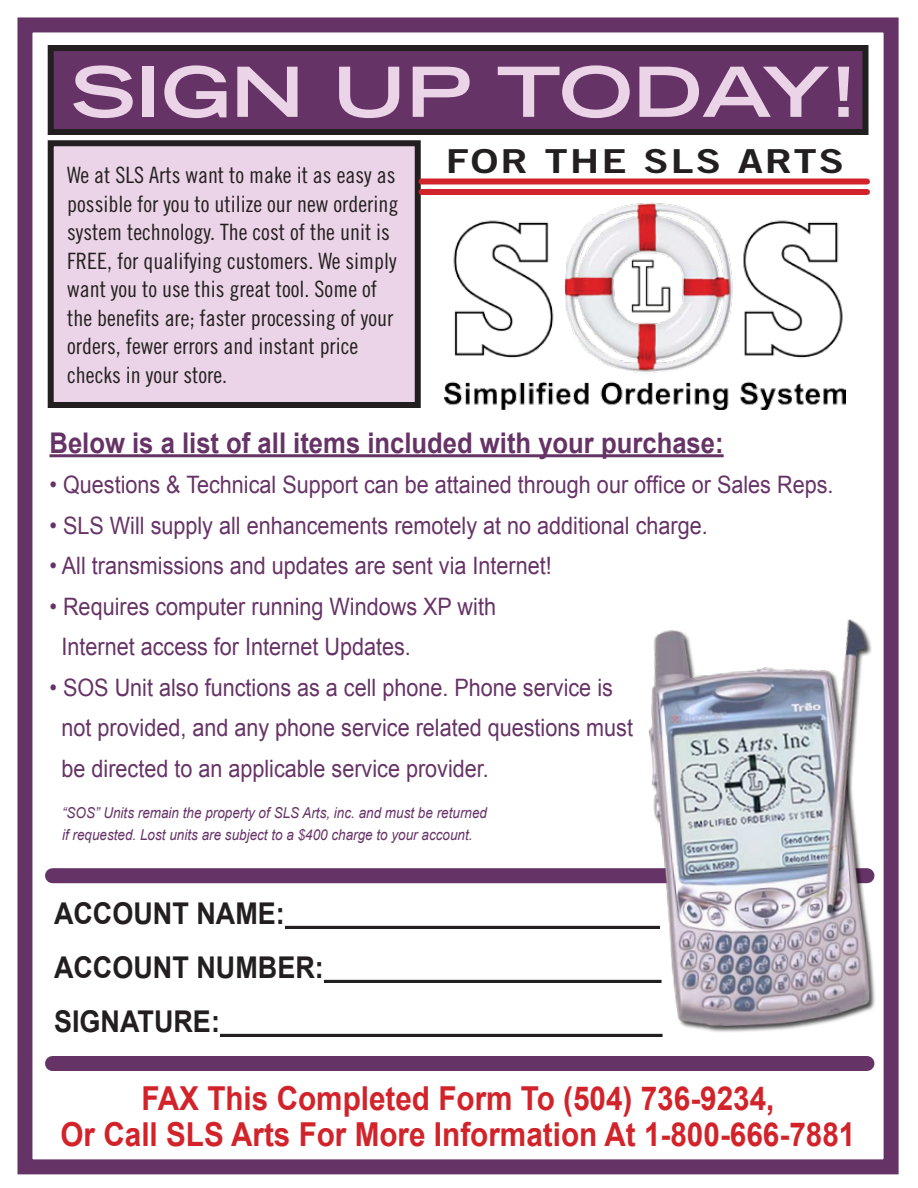
<style>
.page{position:relative;width:918px;height:1188px;background:#fff}
.page>*{position:absolute;margin:0;border:0;box-sizing:border-box;transform-origin:0 0}
.t1{font:700 expanded 69px "Trade Gothic LH";color:#ebd4e7;scale:1.13 1}
.t2{font:700 33px/36px "Arial";color:#d2232a;text-align:center;scale:.9 1}
.t3{font:33px "Trade Gothic Bold Two";letter-spacing:.05em;color:#231f20;scale:1.25 1}
.t4{font:700 30px/54px "Arial";color:#231f20;scale:.9 1}
.t5{font:700 28.5px "Arial";color:#636;scale:.9 1}
.t6{font:24px/40.5px "Arial";color:#636;scale:.9 1}
.t7{font:22.5px/28.5px "Trade Gothic Cond Eighteen";color:#231f20}
.t8{font:italic 15px/22.5px "Arial";color:#636;scale:.9 1}
</style>
<div class="page">
<div style="left:17px;top:17px;width:882px;height:1157px;border:15px solid #636"></div>
<div style="left:52px;top:868px;width:815px;height:15px;background:#636"></div>
<img style="left:445px;top:203px;width:400px;height:207px">
<div style="left:51px;top:48px;width:815px;height:84px;background:#636"></div>
<div style="left:48px;top:45px;width:820px;height:90px;border:6px solid #231f20"></div>
<hr style="left:50px;top:454px;width:674px;height:3px;background:#636">
<div style="left:51px;top:143px;width:367px;height:262px;background:#ebd4e7"></div>
<div style="left:48px;top:140px;width:373px;height:268px;border:6px solid #231f20"></div>
<div style="left:422px;top:178px;width:445px;height:6px;background:#d2232a"></div>
<div style="left:422px;top:189px;width:445px;height:6px;background:#d2232a"></div>
<hr style="left:285px;top:926px;width:375px;height:3px;background:#231f20">
<hr style="left:324px;top:980px;width:338px;height:3px;background:#231f20">
<hr style="left:220px;top:1034px;width:443px;height:3px;background:#231f20">
<img style="left:621px;top:600px;width:278px;height:451px">
<div style="left:52px;top:1056px;width:815px;height:15px;background:#636"></div>
<h1 class="t1" style="left:70px;top:47px;width:697px">SIGN UP TODAY!</h1>
<p class="t7" style="left:67px;top:161px;width:333px">We at SLS Arts want to make it as easy as possible for you to utilize our new ordering system technology. The cost of the unit is FREE, for qualifying customers. We simply want you to use this great tool. Some of the benefits are; faster processing of your orders, fewer errors and instant price checks in your store.</p>
<h2 class="t3" style="left:446px;top:141px;width:320px">FOR THE SLS ARTS</h2>
<p class="t5" style="left:50px;top:424px;width:751px">Below is a list of all items included with your purchase:</p>
<p class="t6" style="left:50px;top:465px;width:873px">• Questions &amp; Technical Support can be attained through our office or Sales Reps.</p>
<p class="t6" style="left:50px;top:505px;width:733px">• SLS Will supply all enhancements remotely at no additional charge.</p>
<p class="t6" style="left:50px;top:546px;width:560px">• All transmissions and updates are sent via Internet!</p>
<p class="t6" style="left:62px;top:586px;width:484px;text-indent:-12px">• Requires computer running Windows XP with<br>Internet access for Internet Updates.</p>
<p class="t6" style="left:62px;top:667px;width:637px;text-indent:-12px">• SOS Unit also functions as a cell phone. Phone service is not provided, and any phone service related questions must be directed to an applicable service provider.</p>
<p class="t8" style="left:62px;top:802px;width:474px">“SOS” Units remain the property of SLS Arts, inc. and must be returned if requested. Lost units are subject to a $400 charge to your account.</p>
<p class="t4" style="left:54px;top:888px;width:301px">ACCOUNT NAME:<br>ACCOUNT NUMBER:<br>SIGNATURE:</p>
<h2 class="t2" style="left:60px;top:1082px;width:885px">FAX This Completed Form To (504) 736-9234,<br>Or Call SLS Arts For More Information At 1-800-666-7881</h2>
</div>
